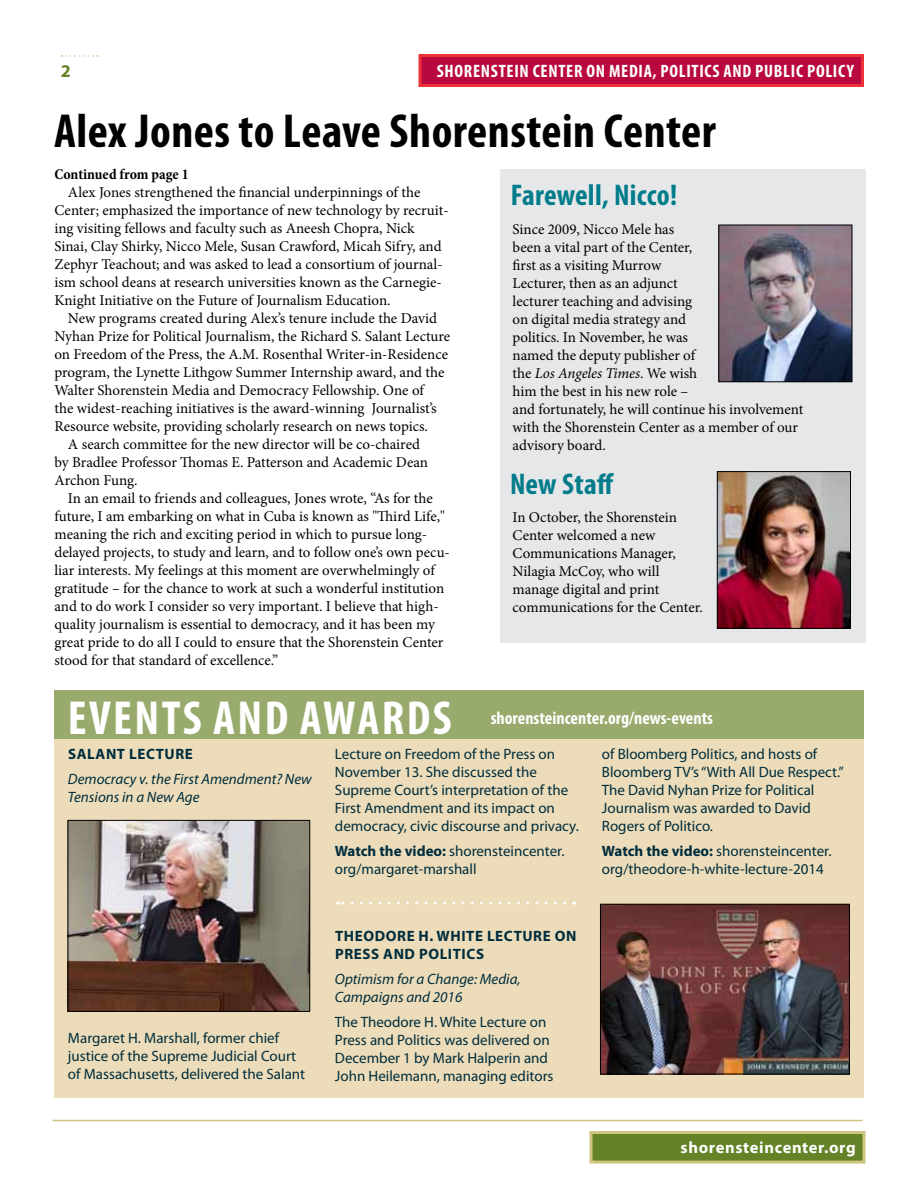
<style>
.page{position:relative;width:918px;height:1188px;background:#fff}
.page>*{position:absolute;margin:0;border:0;box-sizing:border-box;transform-origin:0 0}
.t1{font:700 condensed 48px "Myriad Pro";letter-spacing:.01em;color:#000}
.t2{font:700 condensed 48px "Myriad Pro";color:#fff}
.t3{font:700 condensed 30px "Myriad Pro";letter-spacing:.01em;color:#007c8b}
.t4{font:700 condensed 18px "Myriad Pro";letter-spacing:.04em;color:#fff}
.t5{font:700 condensed 18px "Myriad Pro";color:#fff}
.t6{font:700 18px "Myriad Pro";color:#648326}
.t7{font:700 16.5px "Myriad Pro";letter-spacing:.04em;color:#fff}
.t8{font:15px/18px "Minion Pro";letter-spacing:-.005em;color:#000}
.t9{font:15px/18px "Myriad Pro";color:#002d3d}
.t10{font:italic 15px/18px "Myriad Pro";color:#002d3d}
.t11{font:700 15px/18px "Myriad Pro";letter-spacing:.04em;color:#002d3d}
.t12{font:700 condensed 15px "Minion Pro";letter-spacing:-.005em;color:#000}
.s1{font-style:italic}
.s2{font-weight:700}
</style>
<div class="page">
<div style="left:420px;top:56px;width:442px;height:30px;background:#ba093e"></div>
<div style="left:418px;top:54px;width:446px;height:33px;border:3px solid #ee3137"></div>
<hr style="left:52px;top:1120px;width:810px;height:1px;background:#cfc580">
<svg style="left:62px;top:55px;width:36px;height:2px"></svg>
<svg style="left:589px;top:1131px;width:277px;height:33px;background:#7b923b"></svg>
<div style="left:54px;top:691px;width:810px;height:406px;background:#ecdcb9"></div>
<div style="left:54px;top:691px;width:810px;height:48px;background:#98ab6d"></div>
<img style="left:70px;top:822px;width:238px;height:188px">
<div style="left:68px;top:820px;width:242px;height:192px;border:1px solid #000"></div>
<svg style="left:337px;top:902px;width:228px;height:3px"></svg>
<img style="left:602px;top:906px;width:246px;height:166px">
<div style="left:600px;top:904px;width:250px;height:170px;border:1px solid #000"></div>
<div style="left:500px;top:170px;width:366px;height:473px;background:#e6e7e8"></div>
<img style="left:721px;top:227px;width:129px;height:153px">
<div style="left:719px;top:225px;width:133px;height:157px;border:1px solid #000"></div>
<img style="left:719px;top:473px;width:130px;height:154px">
<div style="left:717px;top:471px;width:134px;height:158px;border:1px solid #000"></div>
<p class="t6" style="left:61px;top:59px;width:11px">2</p>
<p class="t4" style="left:437px;top:60px;width:297px">Shorenstein Center on Media, Politics and</p>
<p class="t4" style="left:755px;top:60px;width:100px">Public Policy</p>
<h1 class="t1" style="left:54px;top:101px;width:663px">Alex Jones to Leave Shorenstein Center</h1>
<p class="t12" style="left:54px;top:163px;width:136px">Continued from page 1</p>
<p class="t8" style="left:54px;top:183px;width:396px;text-indent:14px">Alex Jones strengthened the financial underpinnings of the Center; emphasized the importance of new technology by recruit&shy;ing visiting fellows and faculty such as Aneesh Chopra, Nick Sinai, Clay Shirky, Nicco Mele, Susan Crawford, Micah Sifry, and Zephyr Teachout; and was asked to lead a consortium of journal&shy;ism school deans at research universities known as the Carnegie-Knight Initiative on the Future of Journalism Education.</p>
<p class="t8" style="left:68px;top:309px;width:371px">New programs created during Alex’s tenure include the David</p>
<p class="t8" style="left:54px;top:327px;width:397px">Nyhan Prize for Political Journalism, the Richard S. Salant Lecture</p>
<p class="t8" style="left:54px;top:345px;width:395px">on Freedom of the Press, the A.M. Rosenthal Writer-in-Residence</p>
<p class="t8" style="left:54px;top:363px;width:392px">program, the Lynette Lithgow Summer Internship award, and the</p>
<p class="t8" style="left:54px;top:381px;width:371px">Walter Shorenstein Media and Democracy Fellowship. One of</p>
<p class="t8" style="left:54px;top:399px;width:384px">the widest-reaching initiatives is the award-winning Journalist’s</p>
<p class="t8" style="left:54px;top:417px;width:375px">Resource website, providing scholarly research on news topics.</p>
<p class="t8" style="left:68px;top:435px;width:354px">A search committee for the new director will be co-chaired</p>
<p class="t8" style="left:54px;top:453px;width:375px">by Bradlee Professor Thomas E. Patterson and Academic Dean</p>
<p class="t8" style="left:54px;top:471px;width:85px">Archon Fung.</p>
<p class="t8" style="left:68px;top:489px;width:366px">In an email to friends and colleagues, Jones wrote, “As for the</p>
<p class="t8" style="left:54px;top:507px;width:392px">future, I am embarking on what in Cuba is known as "Third Life,"</p>
<p class="t8" style="left:54px;top:525px;width:374px">meaning the rich and exciting period in which to pursue long-</p>
<p class="t8" style="left:54px;top:543px;width:397px">delayed projects, to study and learn, and to follow one’s own pecu-</p>
<p class="t8" style="left:54px;top:561px;width:382px">liar interests. My feelings at this moment are overwhelmingly of</p>
<p class="t8" style="left:54px;top:579px;width:391px">gratitude – for the chance to work at such a wonderful institution</p>
<p class="t8" style="left:54px;top:597px;width:386px">and to do work I consider so very important. I believe that high-</p>
<p class="t8" style="left:54px;top:615px;width:382px">quality journalism is essential to democracy, and it has been my</p>
<p class="t8" style="left:54px;top:633px;width:390px">great pride to do all I could to ensure that the Shorenstein Center</p>
<p class="t8" style="left:54px;top:651px;width:225px">stood for that standard of excellence.”</p>
<h2 class="t3" style="left:511px;top:176px;width:168px">Farewell, Nicco!</h2>
<p class="t8" style="left:513px;top:220px;width:292px">Since 2009, Nicco Mele has<br>been a vital part of the Center,<br>first as a visiting Murrow<br>Lecturer, then as an adjunct<br>lecturer teaching and advising<br>on digital media strategy and<br>politics. In November, he was<br>named the deputy publisher of<br>the <span class="s1">Los Angeles Times</span>. We wish<br>him the best in his new role –<br>and fortunately, he will continue his involvement with the Shorenstein Center as a member of our advisory board.</p>
<h2 class="t3" style="left:510px;top:465px;width:105px">New Staff</h2>
<p class="t8" style="left:513px;top:508px;width:192px">In October, the Shorenstein<br>Center welcomed a new<br>Communications Manager,<br>Nilagia McCoy, who will manage digital and print communications for the Center.</p>
<h1 class="t2" style="left:68px;top:688px;width:171px">Events and</h1>
<h1 class="t2" style="left:300px;top:688px;width:50px">Awards</h1>
<p class="t5" style="left:491px;top:707px;width:224px">shorensteincenter.org/news-events</p>
<p class="t11" style="left:68px;top:745px;width:126px">SALANT LECTURE</p>
<p class="t10" style="left:68px;top:770px;width:245px">Democracy v. the First Amendment? New<br>Tensions in a New Age</p>
<p class="t9" style="left:68px;top:1028px;width:239px">Margaret H. Marshall, former chief justice of the Supreme Judicial Court of Massachusetts, delivered the Salant</p>
<p class="t9" style="left:335px;top:745px;width:245px">Lecture on Freedom of the Press on November 13. She discussed the Supreme Court’s interpretation of the First Amendment and its impact on democracy, civic discourse and privacy.</p>
<p class="t9" style="left:335px;top:842px;width:231px"><span class="s2">WATCH THE VIDEO:</span> shorensteincenter. org/margaret-marshall</p>
<p class="t11" style="left:335px;top:927px;width:243px">THEODORE H. WHITE LECTURE ON<br>PRESS AND POLITICS</p>
<p class="t10" style="left:335px;top:970px;width:187px">Optimism for a Change: Media,<br>Campaigns and 2016</p>
<p class="t9" style="left:335px;top:1013px;width:220px">The Theodore H. White Lecture on Press and Politics was delivered on December 1 by Mark Halperin and John Heilemann, managing editors</p>
<p class="t9" style="left:602px;top:745px;width:243px">of Bloomberg Politics, and hosts of<br>Bloomberg TV’s “With All Due Respect.”<br>The David Nyhan Prize for Political<br>Journalism was awarded to David<br>Rogers of Politico.</p>
<p class="t9" style="left:602px;top:842px;width:231px"><span class="s2">WATCH THE VIDEO:</span> shorensteincenter. org/theodore-h-white-lecture-2014</p>
<p class="t7" style="left:681px;top:1137px;width:177px">SHORENSTEINCENTER.ORG</p>
</div>
